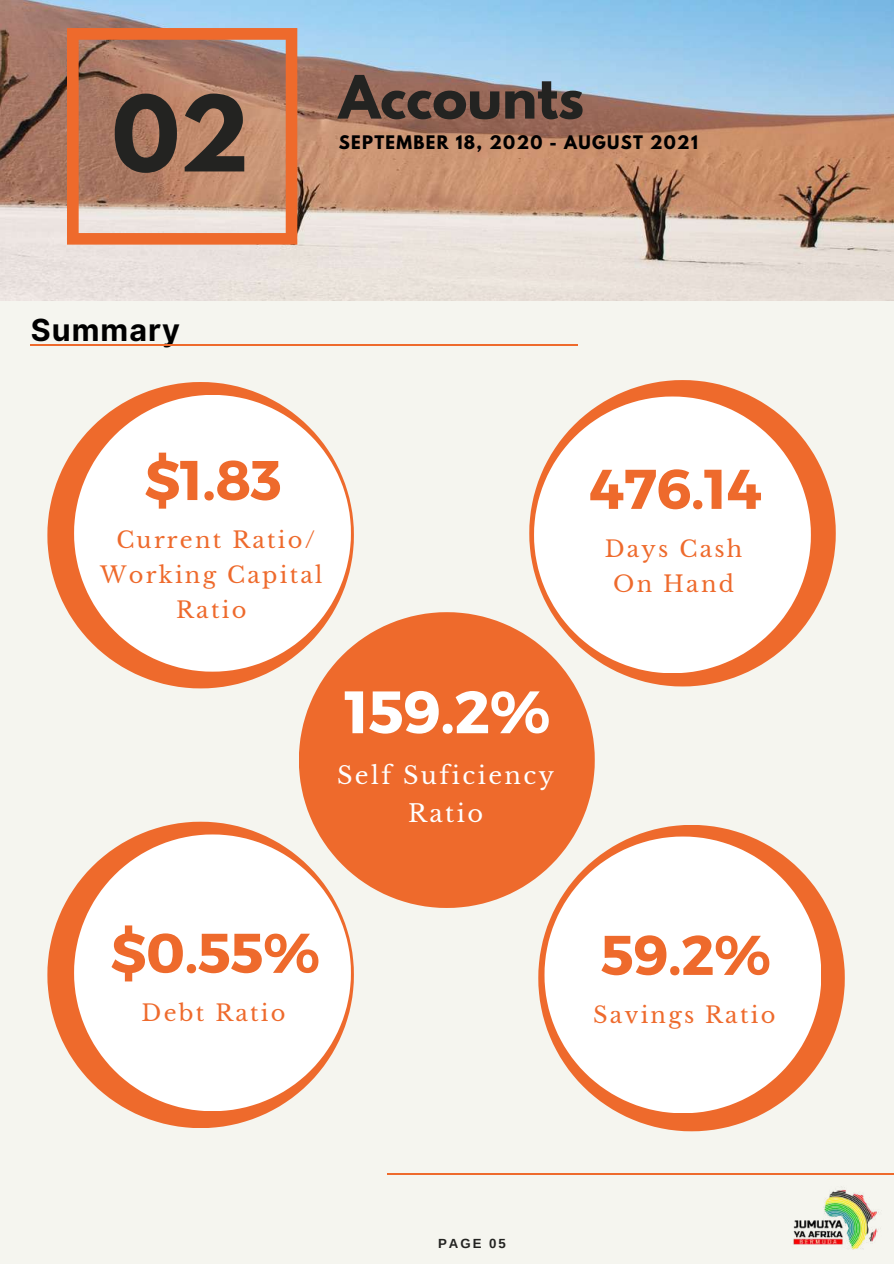
<style>
.page{position:relative;width:894px;height:1264px;background:#fff}
.page>*{position:absolute;margin:0;border:0;box-sizing:border-box;transform-origin:0 0}
.t1{font:700 92.7px "League Spartan";color:#232321}
.t2{font:700 59.7px "Montserrat";color:#fff}
.t3{font:700 55.8px "Montserrat";letter-spacing:-.01em;color:#ee6a2c}
.t4{font:700 52.95px "League Spartan";color:#232321}
.t5{font:700 30.45px "Inter";letter-spacing:.035em;color:#000}
.t6{font:24px/37.2px "Libre Baskerville";letter-spacing:.1em;color:#fff;text-align:center}
.t7{font:22.5px/34.8px "Libre Baskerville";letter-spacing:.1em;color:#ee6a2c;text-align:center}
.t8{font:700 16.5px "League Spartan";letter-spacing:.08em;color:#000}
.t9{font:700 13.2px "Arimo";letter-spacing:.15em;color:#232321}
</style>
<div class="page">
<div style="left:0;top:0;width:893px;height:1263px;background:#f5f5ef"></div>
<svg style="left:538px;top:825px;width:306px;height:306px"></svg>
<img style="left:789px;top:1174px;width:92px;height:76px">
<img style="left:0;top:0;width:893px;height:300px">
<svg style="left:67px;top:28px;width:230px;height:217px;background:#c3876a"></svg>
<hr style="left:387px;top:1172px;width:506px;height:2px;background:#ee6a2c">
<hr style="left:31px;top:344px;width:546px;height:1px;background:#ee6a2c">
<svg style="left:544px;top:836px;width:277px;height:277px;fill:#fff"></svg>
<svg style="left:529px;top:380px;width:306px;height:306px"></svg>
<svg style="left:47px;top:382px;width:307px;height:306px"></svg>
<svg style="left:47px;top:821px;width:307px;height:307px"></svg>
<svg style="left:299px;top:612px;width:295px;height:296px;background:#ee7a43"></svg>
<svg style="left:74px;top:834px;width:277px;height:277px;fill:#fff"></svg>
<svg style="left:534px;top:396px;width:276px;height:277px;fill:#fff"></svg>
<svg style="left:74px;top:395px;width:277px;height:276px;fill:#fff"></svg>
<h1 class="t1" style="left:112px;top:88px;width:139px">02</h1>
<h3 class="t4" style="left:338px;top:71px;width:247px">Accounts</h3>
<p class="t8" style="left:338px;top:134px;width:360px">SEPTEMBER 18, 2020 - AUGUST 2021</p>
<h3 class="t5" style="left:31px;top:312px;width:151px">Summary</h3>
<h3 class="t3" style="left:144px;top:444px;width:139px">$1.83</h3>
<p class="t7" style="left:100px;top:523px;width:224px">Current Ratio/<br>Working Capital<br>Ratio</p>
<h2 class="t2" style="left:344px;top:673px;width:208px">159.2%</h2>
<p class="t6" style="left:337px;top:757px;width:218px">Self Suficiency<br>Ratio</p>
<h3 class="t3" style="left:588px;top:452px;width:174px">476.14</h3>
<p class="t7" style="left:604px;top:532px;width:139px">Days Cash<br>On Hand</p>
<h3 class="t3" style="left:110px;top:916px;width:211px">$0.55%</h3>
<p class="t7" style="left:142px;top:995px;width:145px">Debt Ratio</p>
<h3 class="t3" style="left:600px;top:918px;width:172px">59.2%</h3>
<p class="t7" style="left:593px;top:997px;width:184px">Savings Ratio</p>
<p class="t9" style="left:438px;top:1236px;width:69px">PAGE 05</p>
</div>
